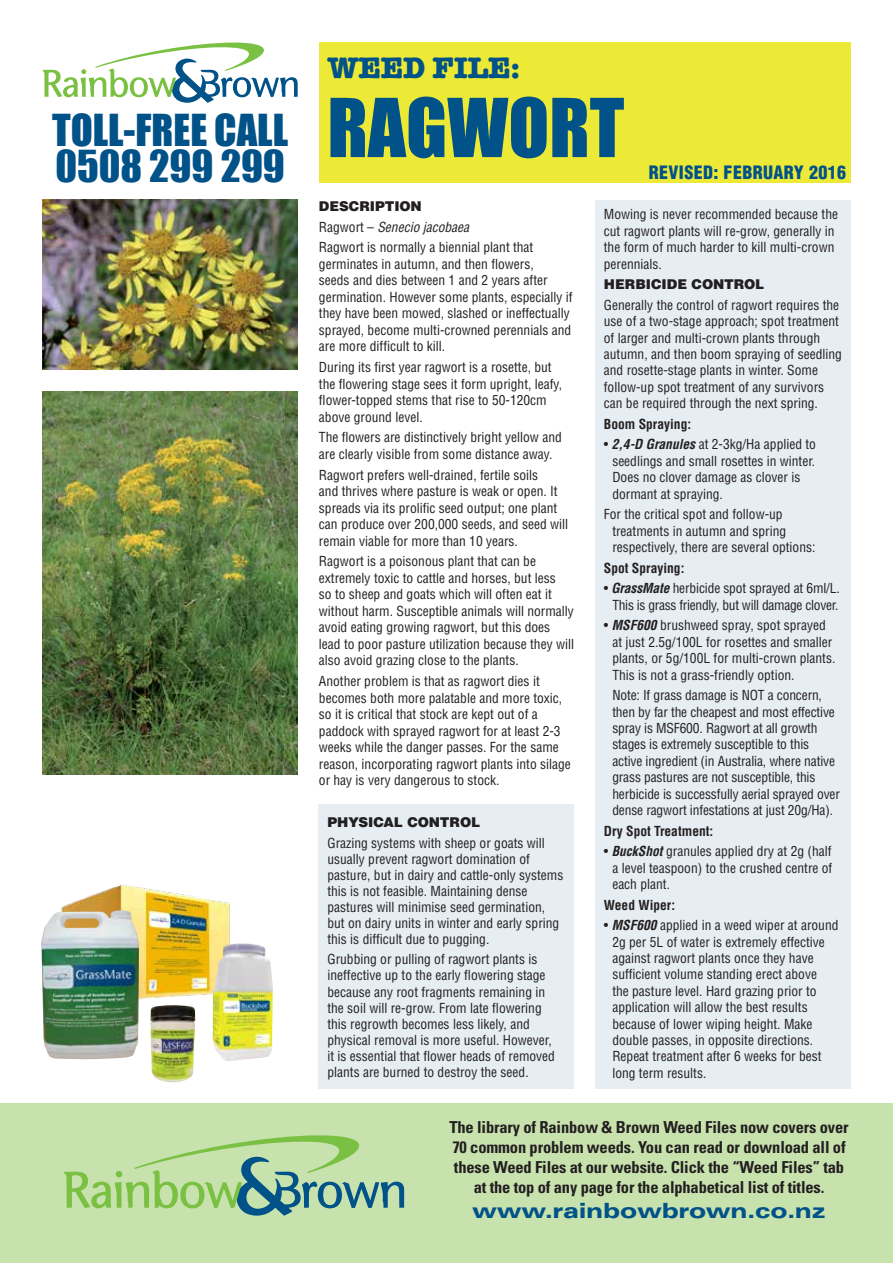
<style>
.page{position:relative;width:893px;height:1263px;background:#fff}
.page>*{position:absolute;margin:0;border:0;box-sizing:border-box;transform-origin:0 0}
.t1{font:40.5px/36px "Impact";color:#005288}
.t2{font:700 30px "American Typewriter";color:#005288}
.t3{font:900 expanded 21px "Univers";letter-spacing:-.01em;color:#005288}
.t4{font:900 condensed 18px "Helvetica";letter-spacing:.02em;color:#005288}
.t5{font:700 condensed 16.5px/19.8px "Univers";letter-spacing:-.01em;color:#231f20;text-align:center}
.t6{font:condensed 13.5px/16.4px "Helvetica";color:#231f20}
.t7{font:condensed 13.5px/16.4px "Helvetica";letter-spacing:-.02em;color:#231f20;text-align:center}
.t8{font:700 condensed 13.5px "Helvetica";color:#231f20}
.t9{font:900 13.5px "Helvetica";color:#231f20}
.s1{font-size:75px}
.s2{font-weight:900;font-stretch:normal}
.s3{font-style:italic}
.s4{font-weight:700;font-style:italic}
</style>
<div class="page">
<img style="left:61px;top:884px;width:169px;height:126px">
<div style="left:319px;top:43px;width:531px;height:140px;background:#ede937"></div>
<img style="left:43px;top:200px;width:255px;height:170px">
<div style="left:319px;top:804px;width:255px;height:285px;background:#e6eef3"></div>
<svg style="left:43px;top:42px;width:255px;height:61px"></svg>
<img style="left:43px;top:392px;width:255px;height:382px">
<img style="left:213px;top:943px;width:60px;height:118px">
<div style="left:595px;top:200px;width:255px;height:889px;background:#e6eef3"></div>
<div style="left:0;top:1103px;width:893px;height:160px;background:#c8e2ae"></div>
<svg style="left:64px;top:1135px;width:340px;height:80px"></svg>
<img style="left:150px;top:1005px;width:45px;height:77px">
<img style="left:41px;top:910px;width:98px;height:149px">
<h2 class="t2" style="left:327px;top:50px;width:194px">WEED FILE:</h2>
<h1 class="t1" style="left:52px;top:111px;width:574px">TOLL-FREE CALL <span class="s1">RAGWORT<br></span>0508 299 299</h1>
<p class="t6" style="left:319px;top:195px;width:216px;line-height:20.7px"><span class="s2">DESCRIPTION<br></span>Ragwort – <span class="s3">Senecio jacobaea<br></span>Ragwort is normally a biennial plant that</p>
<p class="t6" style="left:319px;top:255px;width:255px">germinates in autumn, and then flowers,<br>seeds and dies between 1 and 2 years after germination. However some plants, especially if they have been mowed, slashed or ineffectually sprayed, become multi-crowned perennials and are more difficult to kill.</p>
<p class="t6" style="left:319px;top:359px;width:245px">During its first year ragwort is a rosette, but the flowering stage sees it form upright, leafy, flower-topped stems that rise to 50-120cm above ground level.</p>
<p class="t6" style="left:319px;top:429px;width:244px">The flowers are distinctively bright yellow and are clearly visible from some distance away.</p>
<p class="t6" style="left:319px;top:466px;width:251px">Ragwort prefers well-drained, fertile soils<br>and thrives where pasture is weak or open. It spreads via its prolific seed output; one plant can produce over 200,000 seeds, and seed will remain viable for more than 10 years.</p>
<p class="t6" style="left:319px;top:553px;width:257px">Ragwort is a poisonous plant that can be extremely toxic to cattle and horses, but less<br>so to sheep and goats which will often eat it without harm. Susceptible animals will normally avoid eating growing ragwort, but this does lead to poor pasture utilization because they will also avoid grazing close to the plants.</p>
<p class="t6" style="left:319px;top:673px;width:253px">Another problem is that as ragwort dies it becomes both more palatable and more toxic, so it is critical that stock are kept out of a paddock with sprayed ragwort for at least 2-3 weeks while the danger passes. For the same reason, incorporating ragwort plants into silage or hay is very dangerous to stock.</p>
<p class="t9" style="left:327px;top:814px;width:154px">PHYSICAL CONTROL</p>
<p class="t6" style="left:327px;top:834px;width:238px">Grazing systems with sheep or goats will usually prevent ragwort domination of pasture, but in dairy and cattle-only systems this is not feasible. Maintaining dense pastures will minimise seed germination, but on dairy units in winter and early spring this is difficult due to pugging.</p>
<p class="t6" style="left:327px;top:951px;width:229px">Grubbing or pulling of ragwort plants is ineffective up to the early flowering stage because any root fragments remaining in the soil will re-grow. From late flowering this regrowth becomes less likely, and physical removal is more useful. However, it is essential that flower heads of removed plants are burned to destroy the seed.</p>
<h3 class="t4" style="left:649px;top:161px;width:199px">REVISED: FEBRUARY 2016</h3>
<p class="t6" style="left:604px;top:206px;width:236px">Mowing is never recommended because the cut ragwort plants will re-grow, generally in the form of much harder to kill multi-crown perennials.</p>
<p class="t9" style="left:604px;top:275px;width:162px">HERBICIDE CONTROL</p>
<p class="t6" style="left:604px;top:296px;width:240px">Generally the control of ragwort requires the use of a two-stage approach; spot treatment of larger and multi-crown plants through autumn, and then boom spraying of seedling and rosette-stage plants in winter. Some follow-up spot treatment of any survivors can be required through the next spring.</p>
<p class="t8" style="left:604px;top:416px;width:89px">Boom Spraying:</p>
<p class="t6" style="left:612px;top:436px;width:205px;text-indent:-9px">• <span class="s4">2,4-D Granules</span> at 2-3kg/Ha applied to seedlings and small rosettes in winter.<br>Does no clover damage as clover is dormant at spraying.</p>
<p class="t6" style="left:612px;top:506px;width:205px;text-indent:-9px">For the critical spot and follow-up treatments in autumn and spring respectively, there are several options:</p>
<p class="t8" style="left:604px;top:560px;width:82px">Spot Spraying:</p>
<p class="t7" style="left:604px;top:580px;width:237px">• <span class="s4">GrassMate</span> herbicide spot sprayed at 6ml/L.<br>This is grass friendly, but will damage clover.</p>
<p class="t6" style="left:612px;top:617px;width:225px;text-indent:-9px">• <span class="s4">MSF600</span> brushweed spray, spot sprayed at just 2.5g/100L for rosettes and smaller plants, or 5g/100L for multi-crown plants.<br>This is not a grass-friendly option.</p>
<p class="t6" style="left:612px;top:687px;width:229px">Note: If grass damage is NOT a concern, then by far the cheapest and most effective spray is MSF600. Ragwort at all growth stages is extremely susceptible to this active ingredient (in Australia, where native grass pastures are not susceptible, this herbicide is successfully aerial sprayed over dense ragwort infestations at just 20g/Ha).</p>
<p class="t8" style="left:604px;top:822px;width:111px">Dry Spot Treatment:</p>
<p class="t6" style="left:612px;top:843px;width:222px;text-align:justify;text-indent:-9px">• <span class="s4">BuckShot</span> granules applied dry at 2g (half a level teaspoon) to the crushed centre of each plant.</p>
<p class="t8" style="left:604px;top:896px;width:73px">Weed Wiper:</p>
<p class="t6" style="left:612px;top:917px;width:228px;text-indent:-9px">• <span class="s4">MSF600</span> applied in a weed wiper at around 2g per 5L of water is extremely effective against ragwort plants once they have sufficient volume standing erect above<br>the pasture level. Hard grazing prior to application will allow the best results because of lower wiping height. Make double passes, in opposite directions.<br>Repeat treatment after 6 weeks for best long term results.</p>
<p class="t5" style="left:449px;top:1117px;width:401px">The library of Rainbow &amp; Brown Weed Files now covers over 70 common problem weeds. You can read or download all of these Weed Files at our website. Click the “Weed Files” tab at the top of any page for the alphabetical list of titles.</p>
<h3 class="t3" style="left:472px;top:1198px;width:355px">www.rainbowbrown.co.nz</h3>
</div>
